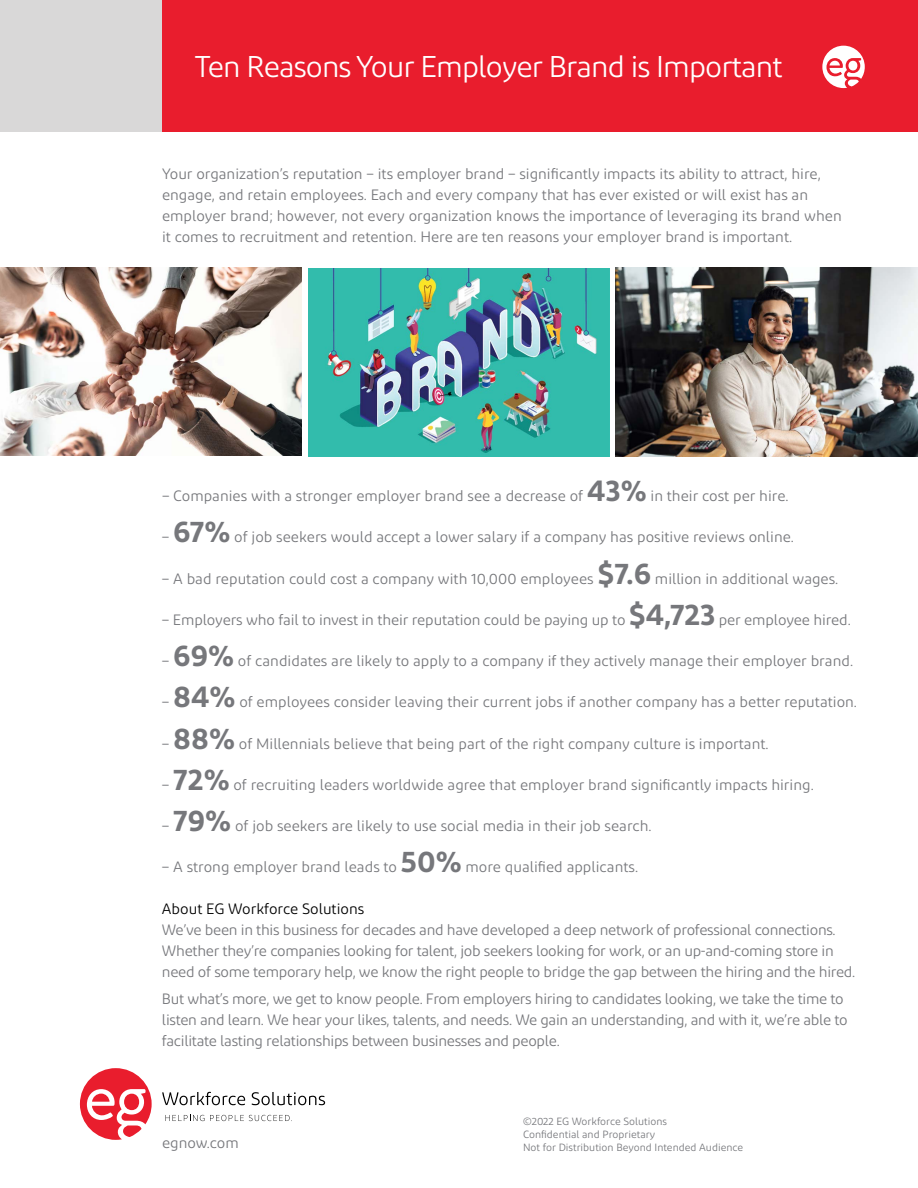
<style>
.page{position:relative;width:918px;height:1188px;background:#fff}
.page>*{position:absolute;margin:0;border:0;box-sizing:border-box;transform-origin:0 0}
.t1{font:30px "Diodrum";letter-spacing:-.03em;color:#fff}
.t2{font:15px/21px "Diodrum";color:#76777b}
.t3{font:15px/21px "Diodrum";letter-spacing:-.02em;color:#76777b}
.t4{font:15px "Diodrum";color:#000}
.t5{font:10.5px/12.6px "Diodrum";color:#76777b}
.s1{font-weight:600;font-size:30px}
</style>
<div class="page">
<div style="left:162px;top:0;width:756px;height:132px;background:#e91d2d"></div>
<div style="left:0;top:0;width:162px;height:132px;background:#d9d8d8"></div>
<svg style="left:822px;top:46px;width:43px;height:42px"></svg>
<div style="left:848px;top:61px;width:9px;height:9px;background:#fff;border-radius:50%"></div>
<img style="left:0;top:268px;width:302px;height:188px">
<img style="left:309px;top:268px;width:300px;height:188px">
<img style="left:616px;top:268px;width:302px;height:189px">
<svg style="left:162px;top:1092px;width:83px;height:13px"></svg>
<svg style="left:252px;top:1092px;width:73px;height:13px"></svg>
<svg style="left:165px;top:1115px;width:39px;height:6px"></svg>
<svg style="left:210px;top:1115px;width:82px;height:6px"></svg>
<svg style="left:80px;top:1068px;width:72px;height:72px"></svg>
<div style="left:124px;top:1094px;width:15px;height:16px;background:#e91d2d;border-radius:50%"></div>
<h1 class="t1" style="left:194px;top:48px;width:590px">Ten Reasons Your Employer Brand is Important</h1>
<p class="t2" style="left:162px;top:163px;width:681px">Your organization’s reputation – its employer brand – significantly impacts its ability to attract, hire, engage, and retain employees. Each and every company that has ever existed or will exist has an employer brand; however, not every organization knows the importance of leveraging its brand when it comes to recruitment and retention. Here are ten reasons your employer brand is important.</p>
<p class="t2" style="left:162px;top:485px;width:628px">– Companies with a stronger employer brand see a decrease of <span class="s1">43%</span> in their cost per hire.</p>
<p class="t2" style="left:162px;top:526px;width:634px">– <span class="s1">67%</span> of job seekers would accept a lower salary if a company has positive reviews online.</p>
<p class="t2" style="left:162px;top:568px;width:678px">– A bad reputation could cost a company with 10,000 employees <span class="s1">$7.6</span> million in additional wages.</p>
<p class="t2" style="left:162px;top:609px;width:690px">– Employers who fail to invest in their reputation could be paying up to <span class="s1">$4,723</span> per employee hired.</p>
<p class="t2" style="left:162px;top:650px;width:693px">– <span class="s1">69%</span> of candidates are likely to apply to a company if they actively manage their employer brand.</p>
<p class="t2" style="left:162px;top:691px;width:697px">– <span class="s1">84%</span> of employees consider leaving their current jobs if another company has a better reputation.</p>
<p class="t2" style="left:162px;top:733px;width:608px">– <span class="s1">88%</span> of Millennials believe that being part of the right company culture is important.</p>
<p class="t2" style="left:162px;top:774px;width:653px">– <span class="s1">72%</span> of recruiting leaders worldwide agree that employer brand significantly impacts hiring.</p>
<p class="t2" style="left:162px;top:815px;width:491px">– <span class="s1">79%</span> of job seekers are likely to use social media in their job search.</p>
<p class="t2" style="left:162px;top:856px;width:478px">– A strong employer brand leads to <span class="s1">50%</span> more qualified applicants.</p>
<p class="t4" style="left:162px;top:899px;width:204px">About EG Workforce Solutions</p>
<p class="t3" style="left:162px;top:919px;width:695px">We’ve been in this business for decades and have developed a deep network of professional connections.<br>Whether they’re companies looking for talent, job seekers looking for work, or an up-and-coming store in need of some temporary help, we know the right people to bridge the gap between the hiring and the hired.</p>
<p class="t3" style="left:162px;top:988px;width:687px">But what’s more, we get to know people. From employers hiring to candidates looking, we take the time to listen and learn. We hear your likes, talents, and needs. We gain an understanding, and with it, we’re able to facilitate lasting relationships between businesses and people.</p>
<p class="t2" style="left:162px;top:1132px;width:78px">egnow.com</p>
<p class="t5" style="left:523px;top:1115px;width:222px">©2022 EG Workforce Solutions<br>Confidential and Proprietary<br>Not for Distribution Beyond Intended Audience</p>
</div>
